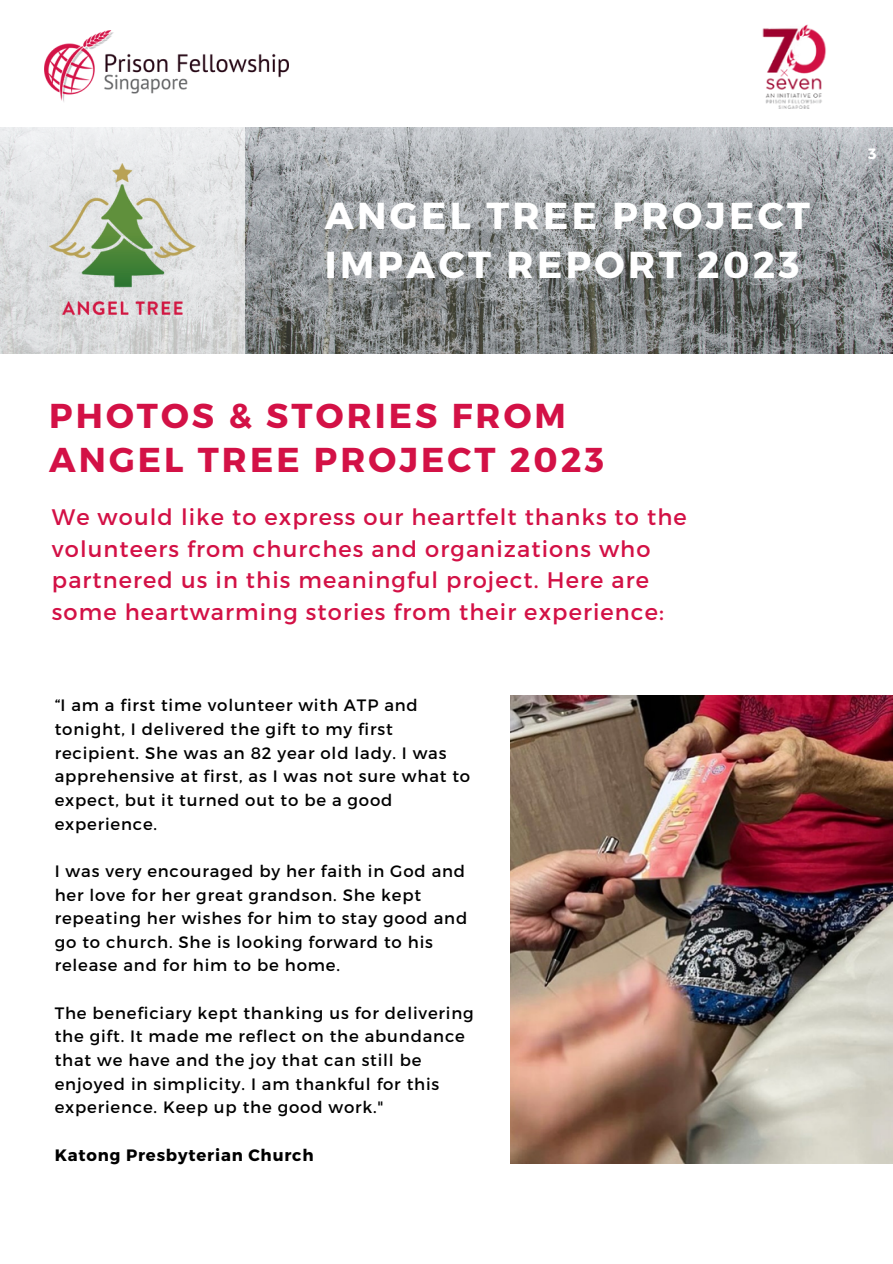
<style>
.page{position:relative;width:893px;height:1264px;background:#fff}
.page>*{position:absolute;margin:0;border:0;box-sizing:border-box;transform-origin:0 0}
.t1{font:700 37.5px/48.3px "Montserrat";letter-spacing:.09em;color:#fff}
.t2{font:700 34.5px/43.8px "Montserrat";letter-spacing:.09em;color:#d31146}
.t3{font:22.5px/31.5px "Montserrat";letter-spacing:.05em;color:#d31146}
.t4{font:16.5px/23.7px "Montserrat";letter-spacing:.05em;color:#000}
.t5{font:700 16.5px "Montserrat";letter-spacing:.05em;color:#000}
.t6{font:700 15px "Montserrat";color:#fff}
</style>
<div class="page">
<img style="left:44px;top:31px;width:244px;height:71px">
<img style="left:762px;top:25px;width:64px;height:84px">
<img style="left:244px;top:127px;width:648px;height:226px">
<svg style="left:0;top:127px;width:244px;height:227px;background:#dfe1e2"></svg>
<img style="left:49px;top:164px;width:146px;height:151px">
<img style="left:511px;top:695px;width:381px;height:468px">
<h2 class="t1" style="left:325px;top:190px;width:486px">ANGEL TREE PROJECT<br>IMPACT REPORT 2023</h2>
<h2 class="t2" style="left:49px;top:392px;width:556px">PHOTOS &amp; STORIES FROM<br>ANGEL TREE PROJECT 2023</h2>
<p class="t3" style="left:52px;top:500px;width:636px">We would like to express our heartfelt thanks to the volunteers from churches and organizations who partnered us in this meaningful project. Here are some heartwarming stories from their experience:</p>
<h3 class="t4" style="left:55px;top:693px;width:417px">“I am a first time volunteer with ATP and tonight, I delivered the gift to my first recipient. She was an 82 year old lady. I was apprehensive at first, as I was not sure what to expect, but it turned out to be a good experience.</h3>
<p class="t4" style="left:55px;top:858px;width:414px">I was very encouraged by her faith in God and her love for her great grandson. She kept repeating her wishes for him to stay good and go to church. She is looking forward to his release and for him to be home.</p>
<p class="t4" style="left:55px;top:1000px;width:420px">The beneficiary kept thanking us for delivering the gift. It made me reflect on the abundance that we have and the joy that can still be enjoyed in simplicity. I am thankful for this experience. Keep up the good work."</p>
<p class="t5" style="left:55px;top:1143px;width:260px">Katong Presbyterian Church</p>
<h4 class="t6" style="left:868px;top:143px;width:10px">3</h4>
</div>
